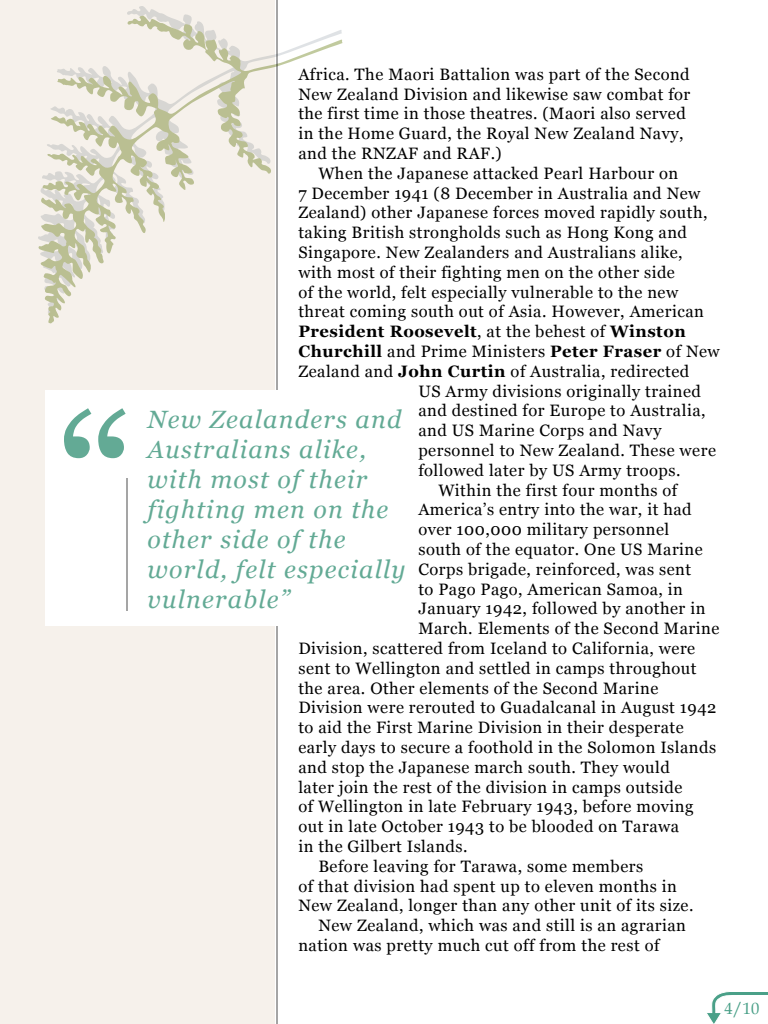
<style>
.page{position:relative;width:768px;height:1024px;background:#fff}
.page>*{position:absolute;margin:0;border:0;box-sizing:border-box;transform-origin:0 0}
.t1{font:italic 25px/30px "Georgia";letter-spacing:.05em;color:#63aa95}
.t2{font:16.5px/19.8px "Georgia";letter-spacing:.03em;color:#000}
.t3{font:700 16.5px "Georgia";letter-spacing:.03em;color:#000}
.t4{font:16.5px "Book Antiqua";color:#4aa088}
.s1{font-weight:400}
.s2{font-weight:700}
</style>
<div class="page">
<hr style="left:277px;top:0;width:1px;height:1024px;background:#4c4c4c">
<div style="left:0;top:0;width:275px;height:1024px;background:#f6f1eb"></div>
<div style="left:45px;top:390px;width:357px;height:236px;background:#fff"></div>
<svg style="left:64px;top:408px;width:62px;height:50px"></svg>
<hr style="left:127px;top:478px;width:1px;height:133px;background:#4c4c4c">
<svg style="left:38px;top:16px;width:305px;height:308px"></svg>
<svg style="left:707px;top:991px;width:61px;height:33px"></svg>
<p class="t2" style="left:298px;top:65px;width:393px">Africa. The Maori Battalion was part of the Second New Zealand Division and likewise saw combat for the first time in those theatres. (Maori also served in the Home Guard, the Royal New Zealand Navy, and the RNZAF and RAF.)</p>
<p class="t2" style="left:318px;top:164px;width:361px">When the Japanese attacked Pearl Harbour on</p>
<p class="t2" style="left:298px;top:184px;width:404px">7 December 1941 (8 December in Australia and New</p>
<p class="t2" style="left:298px;top:204px;width:411px">Zealand) other Japanese forces moved rapidly south,</p>
<p class="t2" style="left:298px;top:224px;width:390px">taking British strongholds such as Hong Kong and</p>
<p class="t2" style="left:298px;top:244px;width:386px">Singapore. New Zealanders and Australians alike,</p>
<p class="t2" style="left:298px;top:263px;width:378px">with most of their fighting men on the other side</p>
<p class="t2" style="left:298px;top:283px;width:381px">of the world, felt especially vulnerable to the new</p>
<p class="t2" style="left:298px;top:303px;width:407px">threat coming south out of Asia. However, American</p>
<p class="t3" style="left:298px;top:325px;width:389px">President Roosevelt<span class="s1">, at the behest of</span> Winston</p>
<p class="t2" style="left:298px;top:343px;width:423px"><span class="s2">Churchill</span> and Prime Ministers <span class="s2">Peter Fraser</span> of New</p>
<p class="t2" style="left:298px;top:362px;width:393px">Zealand and <span class="s2">John Curtin</span> of Australia, redirected</p>
<p class="t2" style="left:418px;top:382px;width:284px">US Army divisions originally trained</p>
<p class="t2" style="left:418px;top:402px;width:289px">and destined for Europe to Australia,</p>
<p class="t2" style="left:418px;top:422px;width:245px">and US Marine Corps and Navy</p>
<p class="t2" style="left:418px;top:442px;width:299px">personnel to New Zealand. These were</p>
<p class="t2" style="left:418px;top:461px;width:264px">followed later by US Army troops.</p>
<p class="t2" style="left:438px;top:481px;width:240px">Within the first four months of</p>
<p class="t2" style="left:418px;top:501px;width:275px">America’s entry into the war, it had</p>
<p class="t2" style="left:418px;top:521px;width:252px">over 100,000 military personnel</p>
<p class="t2" style="left:418px;top:541px;width:286px">south of the equator. One US Marine</p>
<p class="t2" style="left:418px;top:560px;width:274px">Corps brigade, reinforced, was sent</p>
<p class="t2" style="left:418px;top:580px;width:266px">to Pago Pago, American Samoa, in</p>
<p class="t2" style="left:418px;top:600px;width:289px">January 1942, followed by another in</p>
<p class="t2" style="left:418px;top:620px;width:302px">March. Elements of the Second Marine</p>
<p class="t2" style="left:298px;top:640px;width:398px">Division, scattered from Iceland to California, were</p>
<p class="t2" style="left:298px;top:659px;width:400px">sent to Wellington and settled in camps throughout</p>
<p class="t2" style="left:298px;top:679px;width:362px">the area. Other elements of the Second Marine</p>
<p class="t2" style="left:298px;top:699px;width:420px">Division were rerouted to Guadalcanal in August 1942</p>
<p class="t2" style="left:298px;top:719px;width:387px">to aid the First Marine Division in their desperate</p>
<p class="t2" style="left:298px;top:739px;width:419px">early days to secure a foothold in the Solomon Islands</p>
<p class="t2" style="left:298px;top:758px;width:373px">and stop the Japanese march south. They would</p>
<p class="t2" style="left:298px;top:778px;width:386px">later join the rest of the division in camps outside</p>
<p class="t2" style="left:298px;top:798px;width:397px">of Wellington in late February 1943, before moving</p>
<p class="t2" style="left:298px;top:818px;width:382px">out in late October 1943 to be blooded on Tarawa</p>
<p class="t2" style="left:298px;top:838px;width:171px">in the Gilbert Islands.</p>
<p class="t2" style="left:318px;top:857px;width:326px">Before leaving for Tarawa, some members</p>
<p class="t2" style="left:298px;top:877px;width:380px">of that division had spent up to eleven months in</p>
<p class="t2" style="left:298px;top:897px;width:397px">New Zealand, longer than any other unit of its size.</p>
<p class="t2" style="left:318px;top:917px;width:369px">New Zealand, which was and still is an agrarian</p>
<p class="t2" style="left:298px;top:937px;width:363px">nation was pretty much cut off from the rest of</p>
<h1 class="t1" style="left:147px;top:407px;width:260px">New Zealanders and<br>Australians alike, with most of their fighting men on the other side of the world, felt especially vulnerable”</h1>
<p class="t4" style="left:725px;top:1002px;width:36px">4/10</p>
</div>
